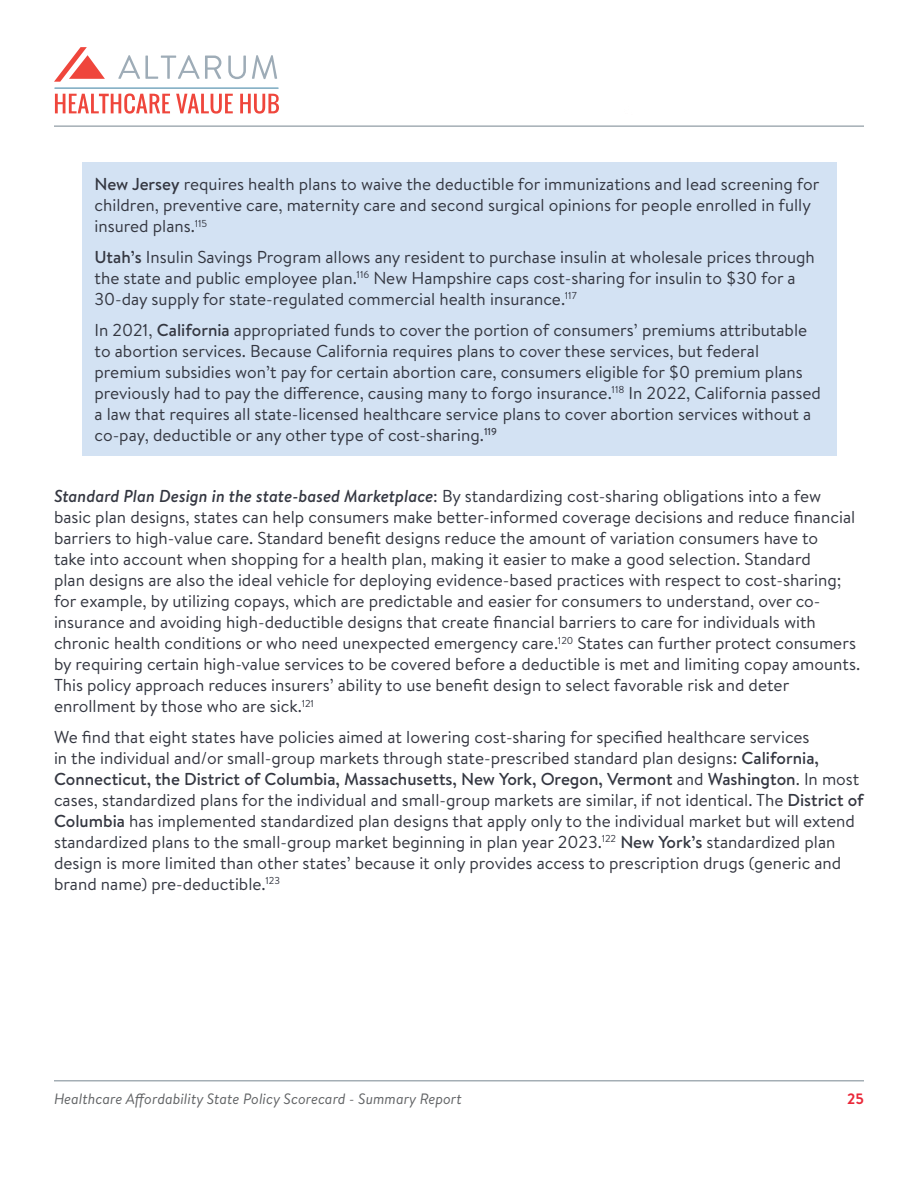
<style>
.page{position:relative;width:918px;height:1188px;background:#fff}
.page>*{position:absolute;margin:0;border:0;box-sizing:border-box;transform-origin:0 0}
.Paragraph{font:17.25px/21px "Brandon Text";color:#343741}
.Paragraph_Box_Text{font:17.25px/21px "Brandon Text";color:#343741}
.t1{font:italic 15px "Brandon Text";color:#616365}
.t2{font:700 15px "Brandon Text";color:#ea2839}
.s1{font-weight:500}
.s2{font-weight:500;font-style:italic}
</style>
<div class="page">
<hr style="left:54px;top:1080px;width:810px;height:2px;background:#a4aeb5">
<hr style="left:54px;top:125px;width:810px;height:2px;background:#a4aeb5">
<svg style="left:118px;top:55px;width:103px;height:24px"></svg>
<svg style="left:228px;top:56px;width:18px;height:23px"></svg>
<svg style="left:252px;top:55px;width:25px;height:24px"></svg>
<svg style="left:54px;top:47px;width:51px;height:35px"></svg>
<svg style="left:55px;top:94px;width:115px;height:20px"></svg>
<svg style="left:176px;top:94px;width:57px;height:20px"></svg>
<svg style="left:240px;top:94px;width:39px;height:20px"></svg>
<hr style="left:55px;top:88px;width:223px;height:1px;background:#9eacb7">
<div style="left:83px;top:162px;width:754px;height:293px;background:#d3e2f3"></div>
<p class="Paragraph_Box_Text" style="left:94px;top:173px;width:726px"><span class="s1">New Jersey</span> requires health plans to waive the deductible for immunizations and lead screening for children, preventive care, maternity care and second surgical opinions for people enrolled in fully insured plans.<sup>115</sup></p>
<p class="Paragraph_Box_Text" style="left:94px;top:246px;width:722px"><span class="s1">Utah’s</span> Insulin Savings Program allows any resident to purchase insulin at wholesale prices through the state and public employee plan.<sup>116</sup> New Hampshire caps cost-sharing for insulin to $30 for a<br>30-day supply for state-regulated commercial health insurance.<sup>117</sup></p>
<p class="Paragraph_Box_Text" style="left:94px;top:319px;width:728px">In 2021, <span class="s1">California</span> appropriated funds to cover the portion of consumers’ premiums attributable to abortion services. Because California requires plans to cover these services, but federal premium subsidies won’t pay for certain abortion care, consumers eligible for $0 premium plans previously had to pay the difference, causing many to forgo insurance.<sup>118</sup> In 2022, California passed a law that requires all state-licensed healthcare service plans to cover abortion services without a co-pay, deductible or any other type of cost-sharing.<sup>119</sup></p>
<p class="Paragraph" style="left:54px;top:485px;width:808px"><span class="s2">Standard Plan Design in the state-based Marketplace</span>: By standardizing cost-sharing obligations into a few basic plan designs, states can help consumers make better-informed coverage decisions and reduce financial barriers to high-value care. Standard benefit designs reduce the amount of variation consumers have to<br>take into account when shopping for a health plan, making it easier to make a good selection. Standard<br>plan designs are also the ideal vehicle for deploying evidence-based practices with respect to cost-sharing; for example, by utilizing copays, which are predictable and easier for consumers to understand, over co&shy;insurance and avoiding high-deductible designs that create financial barriers to care for individuals with chronic health conditions or who need unexpected emergency care.<sup>120</sup> States can further protect consumers by requiring certain high-value services to be covered before a deductible is met and limiting copay amounts.<br>This policy approach reduces insurers’ ability to use benefit design to select favorable risk and deter enrollment by those who are sick.<sup>121</sup></p>
<p class="Paragraph" style="left:54px;top:726px;width:811px">We find that eight states have policies aimed at lowering cost-sharing for specified healthcare services<br>in the individual and/or small-group markets through state-prescribed standard plan designs: <span class="s1">California, Connecticut, the District of Columbia, Massachusetts, New York, Oregon, Vermont</span> and <span class="s1">Washington</span>. In most cases, standardized plans for the individual and small-group markets are similar, if not identical. The <span class="s1">District of Columbia</span> has implemented standardized plan designs that apply only to the individual market but will extend standardized plans to the small-group market beginning in plan year 2023.<sup>122</sup> <span class="s1">New York’s</span> standardized plan design is more limited than other states’ because it only provides access to prescription drugs (generic and brand name) pre-deductible.<sup>123</sup></p>
<p class="t1" style="left:54px;top:1089px;width:409px">Healthcare Affordability State Policy Scorecard - Summary Report</p>
<p class="t2" style="left:847px;top:1088px;width:18px">25</p>
</div>
